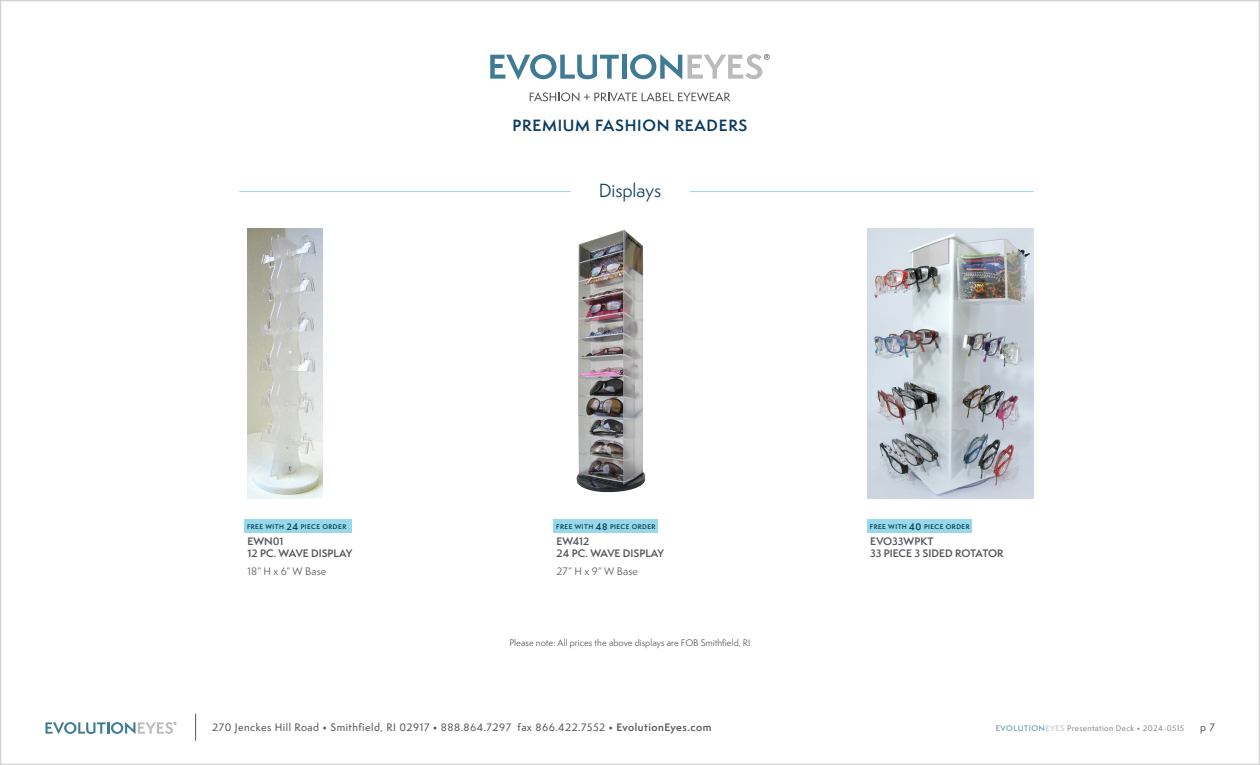
<style>
.page{position:relative;width:1260px;height:765px;background:#fff}
.page>*{position:absolute;margin:0;border:0;box-sizing:border-box;transform-origin:0 0}
.Section_Header{font:17.5px "Semplicita Pro";color:#0b3b60}
.t1{font:600 15px "Semplicita Pro";letter-spacing:.05em;color:#0b3b60}
.t2{font:500 10px "Semplicita Pro";letter-spacing:.05em;color:#54565b}
.Product_Number___Name{font:600 10px/12px "Semplicita Pro";color:#54565b}
.Description_-_Bullets{font:10px "Semplicita Pro";letter-spacing:.015em;color:#54565b}
.Description_-_Text_-_Dark_Gray{font:8.75px "Semplicita Pro";color:#54565b}
.Available_Label_Text{font:600 8.75px "Semplicita Pro";color:#0b3b60}
.t3{font:500 7.5px "Semplicita Pro";letter-spacing:.05em;color:#87898c}
.Available_Label_Text-2{font:600 6.25px "Semplicita Pro";letter-spacing:.07em;color:#0b3b60}
.s1{font-size:8.75px}
.s2{font-weight:600}
.s3{font-weight:600;color:#79a3b5}
.s4{font-weight:600;color:#cdcccb}
</style>
<div class="page">
<svg style="left:45px;top:722px;width:131px;height:12px"></svg>
<svg style="left:195px;top:714px;width:1px;height:27px"></svg>
<svg style="left:490px;top:54px;width:129px;height:26px"></svg>
<hr style="left:622px;top:55px;width:4px;height:24px;background:#407b95">
<svg style="left:630px;top:54px;width:52px;height:26px"></svg>
<svg style="left:688px;top:54px;width:82px;height:25px"></svg>
<svg style="left:530px;top:92px;width:201px;height:10px"></svg>
<img style="left:248px;top:228px;width:74px;height:271px">
<div style="left:248px;top:520px;width:104px;height:13px;background:#97d8e9"></div>
<div style="left:244px;top:520px;width:105px;height:13px;background:#97d8e9"></div>
<img style="left:576px;top:230px;width:69px;height:263px">
<div style="left:554px;top:520px;width:104px;height:13px;background:#97d8e9"></div>
<img style="left:867px;top:229px;width:167px;height:270px">
<div style="left:867px;top:520px;width:105px;height:13px;background:#97d8e9"></div>
<hr style="left:239px;top:191px;width:795px;height:1px;background:#97d8e9">
<div style="left:571px;top:171px;width:118px;height:36px;background:#fff"></div>
<h2 class="t1" style="left:513px;top:115px;width:236px">PREMIUM FASHION READERS</h2>
<p class="Section_Header" style="left:599px;top:178px;width:64px">Displays</p>
<p class="Available_Label_Text-2" style="left:250px;top:522px;width:38px">FREE WITH</p>
<p class="Available_Label_Text" style="left:286px;top:520px;width:13px">24</p>
<p class="Available_Label_Text" style="left:290px;top:520px;width:13px">24</p>
<p class="Available_Label_Text-2" style="left:301px;top:522px;width:47px">PIECE ORDER</p>
<p class="Available_Label_Text-2" style="left:247px;top:522px;width:38px">FREE WITH</p>
<p class="Available_Label_Text-2" style="left:304px;top:522px;width:47px">PIECE ORDER</p>
<p class="Available_Label_Text-2" style="left:556px;top:522px;width:101px">FREE WITH <span class="s1">48</span> PIECE ORDER</p>
<p class="Available_Label_Text-2" style="left:870px;top:522px;width:101px">FREE WITH <span class="s1">40</span> PIECE ORDER</p>
<p class="Product_Number___Name" style="left:248px;top:535px;width:106px">EWN01<br>12 PC. WAVE DISPLAY</p>
<p class="Description_-_Bullets" style="left:248px;top:564px;width:80px">18” H x 6” W Base</p>
<p class="Product_Number___Name" style="left:557px;top:535px;width:109px">EW412<br>24 PC. WAVE DISPLAY</p>
<p class="Description_-_Bullets" style="left:557px;top:564px;width:83px">27” H x 9” W Base</p>
<p class="Product_Number___Name" style="left:870px;top:535px;width:135px">EVO33WPKT<br>33 PIECE 3 SIDED ROTATOR</p>
<p class="Description_-_Text_-_Dark_Gray" style="left:509px;top:637px;width:243px">Please note: All prices the above displays are FOB Smithfield, RI</p>
<p class="t2" style="left:212px;top:720px;width:501px">270 Jenckes Hill Road • Smithfield, RI 02917 • 888.864.7297 fax 866.422.7552 • <span class="s2">EvolutionEyes.com</span></p>
<p class="t3" style="left:996px;top:723px;width:190px"><span class="s3">EVOLUTION</span><span class="s4">EYES</span> Presentation Deck • 2024-0515</p>
<p class="t2" style="left:1200px;top:720px;width:16px">p 7</p>
</div>
